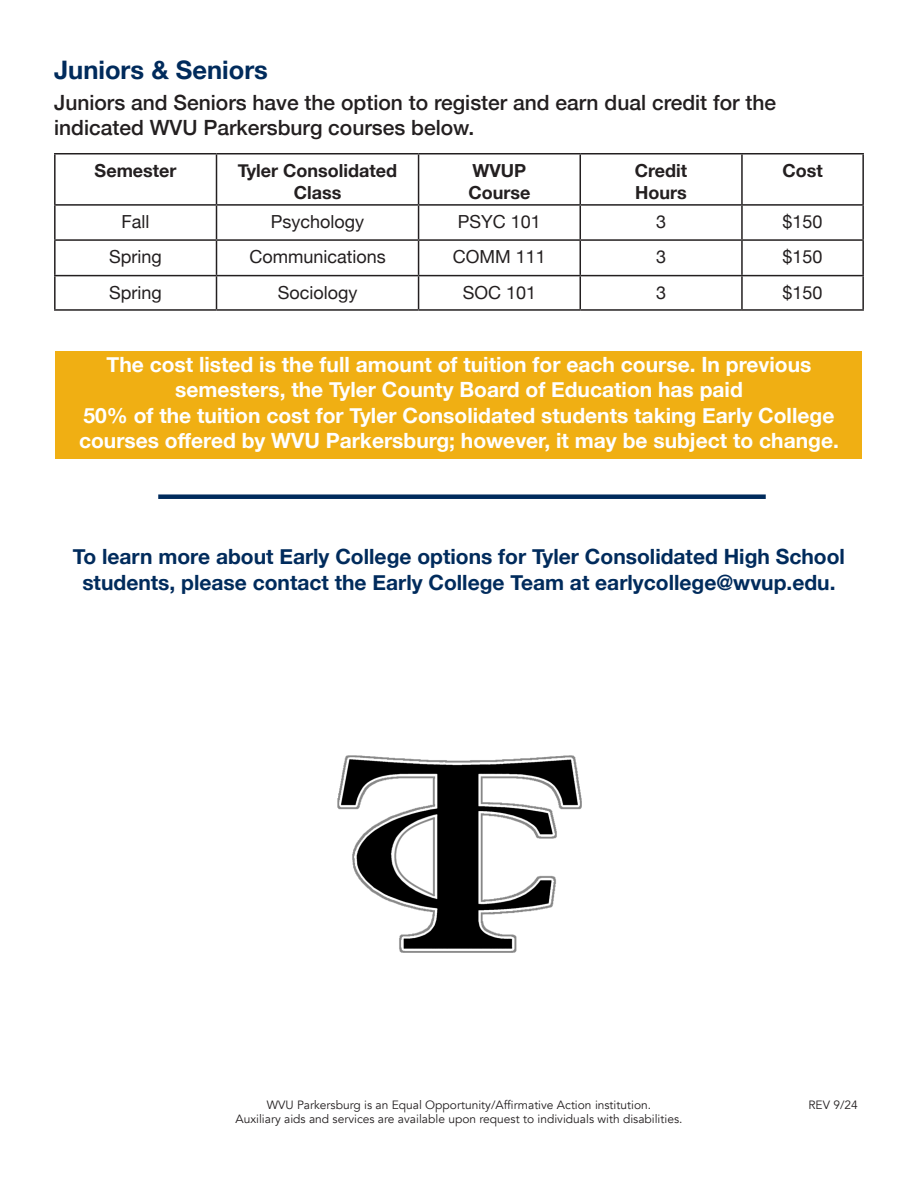
<style>
.page{position:relative;width:918px;height:1188px;background:#fff}
.page>*{position:absolute;margin:0;border:0;box-sizing:border-box;transform-origin:0 0}
.t1{font:700 25.5px "Helvetica Neue";color:#002b5c}
.t2{font:700 21px "Helvetica Neue";color:#fff}
.t3{font:700 21px/25.2px "Helvetica Neue";color:#002b5c;text-align:center}
.t4{font:500 21px "Helvetica Neue";color:#231f20}
.t5{font:18px "Helvetica Neue";color:#231f20}
.t6{font:700 18px/21.6px "Helvetica Neue";color:#231f20;text-align:center}
.t7{font:12px "Avenir";color:#231f20}
</style>
<div class="page">
<div style="left:158px;top:494px;width:608px;height:5px;background:#002b5c"></div>
<div style="left:56px;top:352px;width:806px;height:107px;background:#f0af13"></div>
<img style="left:337px;top:756px;width:244px;height:196px">
<hr style="left:54px;top:153px;width:163px;height:1px;background:#231f20">
<hr style="left:54px;top:154px;width:2px;height:50px;background:#231f20">
<hr style="left:217px;top:153px;width:202px;height:1px;background:#231f20">
<hr style="left:216px;top:154px;width:1px;height:50px;background:#231f20">
<hr style="left:419px;top:153px;width:161px;height:1px;background:#231f20">
<hr style="left:418px;top:154px;width:1px;height:50px;background:#231f20">
<hr style="left:580px;top:153px;width:162px;height:1px;background:#231f20">
<hr style="left:580px;top:154px;width:1px;height:50px;background:#231f20">
<hr style="left:742px;top:153px;width:122px;height:1px;background:#231f20">
<hr style="left:741px;top:154px;width:2px;height:50px;background:#231f20">
<hr style="left:862px;top:154px;width:2px;height:50px;background:#231f20">
<hr style="left:54px;top:204px;width:163px;height:2px;background:#231f20">
<hr style="left:54px;top:206px;width:2px;height:33px;background:#231f20">
<hr style="left:217px;top:204px;width:202px;height:2px;background:#231f20">
<hr style="left:216px;top:206px;width:1px;height:33px;background:#231f20">
<hr style="left:419px;top:204px;width:161px;height:2px;background:#231f20">
<hr style="left:418px;top:206px;width:1px;height:33px;background:#231f20">
<hr style="left:580px;top:204px;width:162px;height:2px;background:#231f20">
<hr style="left:580px;top:206px;width:1px;height:33px;background:#231f20">
<hr style="left:742px;top:204px;width:122px;height:2px;background:#231f20">
<hr style="left:741px;top:206px;width:2px;height:33px;background:#231f20">
<hr style="left:862px;top:206px;width:2px;height:33px;background:#231f20">
<hr style="left:54px;top:239px;width:163px;height:2px;background:#231f20">
<hr style="left:54px;top:241px;width:2px;height:34px;background:#231f20">
<hr style="left:217px;top:239px;width:202px;height:2px;background:#231f20">
<hr style="left:216px;top:241px;width:1px;height:34px;background:#231f20">
<hr style="left:419px;top:239px;width:161px;height:2px;background:#231f20">
<hr style="left:418px;top:241px;width:1px;height:34px;background:#231f20">
<hr style="left:580px;top:239px;width:162px;height:2px;background:#231f20">
<hr style="left:580px;top:241px;width:1px;height:34px;background:#231f20">
<hr style="left:742px;top:239px;width:122px;height:2px;background:#231f20">
<hr style="left:741px;top:241px;width:2px;height:34px;background:#231f20">
<hr style="left:862px;top:241px;width:2px;height:34px;background:#231f20">
<hr style="left:54px;top:275px;width:163px;height:1px;background:#231f20">
<hr style="left:54px;top:276px;width:2px;height:33px;background:#231f20">
<hr style="left:217px;top:275px;width:202px;height:1px;background:#231f20">
<hr style="left:216px;top:276px;width:1px;height:33px;background:#231f20">
<hr style="left:419px;top:275px;width:161px;height:1px;background:#231f20">
<hr style="left:418px;top:276px;width:1px;height:33px;background:#231f20">
<hr style="left:580px;top:275px;width:162px;height:1px;background:#231f20">
<hr style="left:580px;top:276px;width:1px;height:33px;background:#231f20">
<hr style="left:742px;top:275px;width:122px;height:1px;background:#231f20">
<hr style="left:741px;top:276px;width:2px;height:33px;background:#231f20">
<hr style="left:862px;top:276px;width:2px;height:33px;background:#231f20">
<hr style="left:54px;top:309px;width:163px;height:2px;background:#231f20">
<hr style="left:217px;top:309px;width:202px;height:2px;background:#231f20">
<hr style="left:419px;top:309px;width:161px;height:2px;background:#231f20">
<hr style="left:580px;top:309px;width:162px;height:2px;background:#231f20">
<hr style="left:742px;top:309px;width:122px;height:2px;background:#231f20">
<p class="t1" style="left:54px;top:50px;width:215px">Juniors &amp; Seniors</p>
<p class="t4" style="left:54px;top:85px;width:724px">Juniors and Seniors have the option to register and earn dual credit for the</p>
<p class="t4" style="left:54px;top:111px;width:422px">indicated WVU Parkersburg courses below.</p>
<p class="t6" style="left:95px;top:161px;width:83px">Semester</p>
<p class="t6" style="left:238px;top:161px;width:161px">Tyler Consolidated<br>Class</p>
<p class="t6" style="left:473px;top:161px;width:55px">WVUP</p>
<p class="t6" style="left:635px;top:161px;width:54px">Credit</p>
<p class="t6" style="left:635px;top:182px;width:53px">Hours</p>
<p class="t6" style="left:782px;top:161px;width:42px">Cost</p>
<p class="t6" style="left:468px;top:182px;width:64px">Course</p>
<p class="t5" style="left:122px;top:209px;width:29px">Fall</p>
<p class="t5" style="left:271px;top:209px;width:95px">Psychology</p>
<p class="t5" style="left:458px;top:209px;width:85px">PSYC 101</p>
<p class="t5" style="left:656px;top:209px;width:12px">3</p>
<p class="t5" style="left:783px;top:209px;width:42px">$150</p>
<p class="t5" style="left:109px;top:244px;width:54px">Spring</p>
<p class="t5" style="left:249px;top:244px;width:138px">Communications</p>
<p class="t5" style="left:453px;top:244px;width:95px">COMM 111</p>
<p class="t5" style="left:656px;top:244px;width:12px">3</p>
<p class="t5" style="left:783px;top:244px;width:42px">$150</p>
<p class="t5" style="left:109px;top:279px;width:54px">Spring</p>
<p class="t5" style="left:278px;top:279px;width:81px">Sociology</p>
<p class="t5" style="left:463px;top:279px;width:75px">SOC 101</p>
<p class="t5" style="left:656px;top:279px;width:12px">3</p>
<p class="t5" style="left:783px;top:279px;width:42px">$150</p>
<p class="t2" style="left:107px;top:348px;width:706px">The cost listed is the full amount of tuition for each course. In previous</p>
<p class="t2" style="left:175px;top:373px;width:569px">semesters, the Tyler County Board of Education has paid</p>
<p class="t2" style="left:84px;top:399px;width:752px">50% of the tuition cost for Tyler Consolidated students taking Early College</p>
<p class="t2" style="left:79px;top:424px;width:761px">courses offered by WVU Parkersburg; however, it may be subject to change.</p>
<p class="t3" style="left:73px;top:545px;width:774px">To learn more about Early College options for Tyler Consolidated High School students, please contact the Early College Team at earlycollege@wvup.edu.</p>
<p class="t7" style="left:267px;top:1098px;width:386px">WVU Parkersburg is an Equal Opportunity/Affirmative Action institution.</p>
<p class="t7" style="left:235px;top:1112px;width:449px">Auxiliary aids and services are available upon request to individuals with disabilities.</p>
<p class="t7" style="left:808px;top:1098px;width:51px">REV 9/24</p>
</div>
